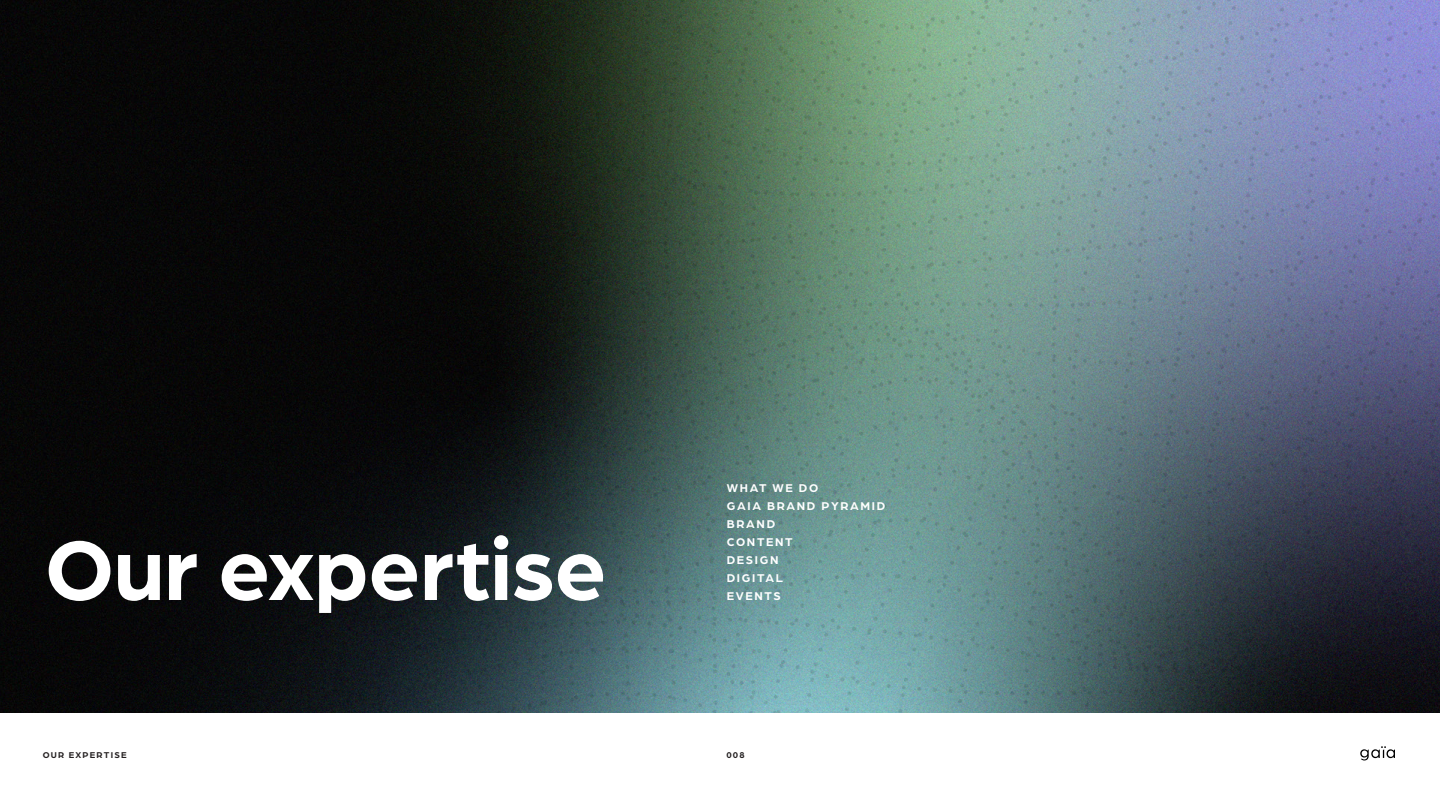
<style>
.page{position:relative;width:1440px;height:810px;background:#fff}
.page>*{position:absolute;margin:0;border:0;box-sizing:border-box;transform-origin:0 0}
.t1{font:700 90px "Arboria";color:#fff}
.Mouse_Text_Large{font:700 12px "Arboria";letter-spacing:.14em;color:#fff}
.t2{font:700 9px "Arboria";letter-spacing:.14em;color:#231f20}
</style>
<div class="page">
<svg style="left:1360px;top:746px;width:35px;height:14px"></svg>
<img style="left:0;top:0;width:1440px;height:712px">
<p class="t1" style="left:45px;top:508px;width:563px">Our expertise</p>
<p class="Mouse_Text_Large" style="left:727px;top:480px;width:92px">WHAT WE DO</p>
<p class="Mouse_Text_Large" style="left:727px;top:498px;width:160px">GAIA BRAND PYRAMID</p>
<p class="Mouse_Text_Large" style="left:727px;top:516px;width:50px">BRAND</p>
<p class="Mouse_Text_Large" style="left:727px;top:534px;width:20px">CONTENT</p>
<p class="Mouse_Text_Large" style="left:727px;top:552px;width:52px">DESIGN</p>
<p class="Mouse_Text_Large" style="left:727px;top:570px;width:58px">DIGITAL</p>
<p class="Mouse_Text_Large" style="left:727px;top:588px;width:29px">EVENTS</p>
<p class="t2" style="left:43px;top:748px;width:8px">Our</p>
<p class="t2" style="left:69px;top:748px;width:8px">Exp</p>
<p class="t2" style="left:90px;top:748px;width:38px">ertise</p>
<p class="t2" style="left:726px;top:748px;width:20px">008</p>
</div>
